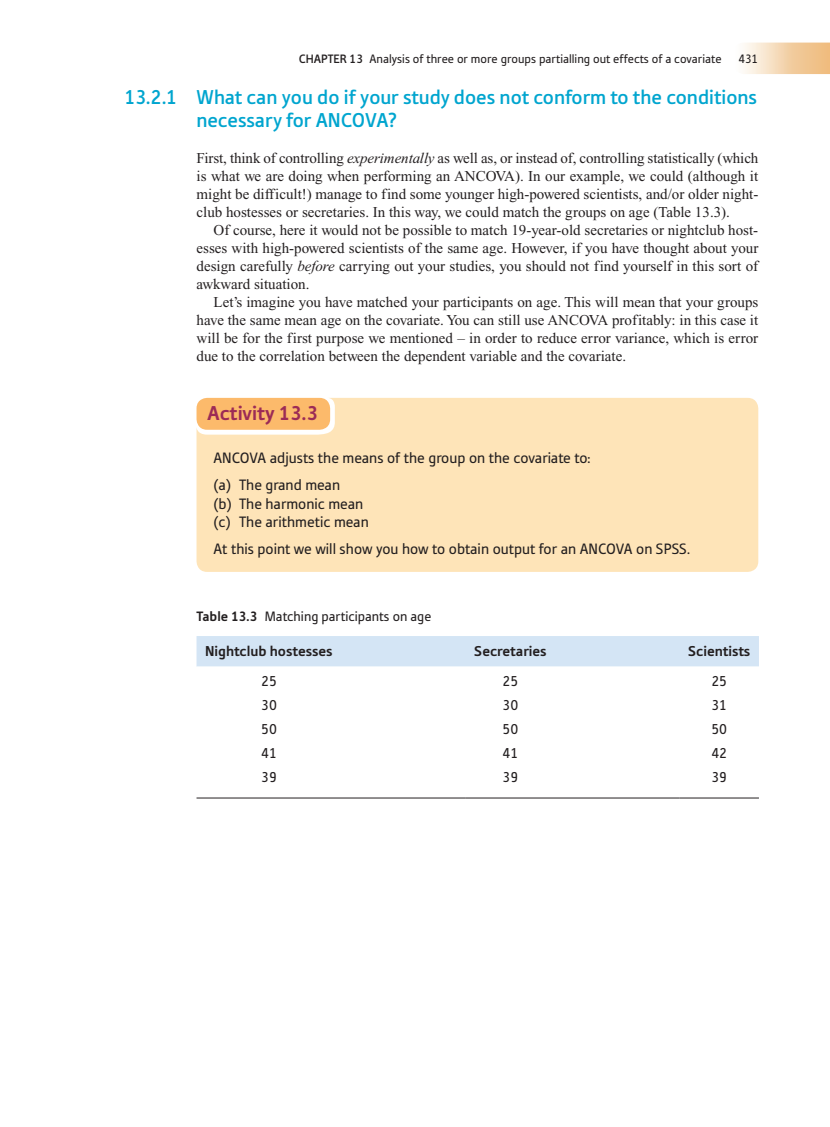
<style>
.page{position:relative;width:830px;height:1127px;background:#fff}
.page>*{position:absolute;margin:0;border:0;box-sizing:border-box;transform-origin:0 0}
.t1{font:500 21px/22.5px "Tabula ITC Pro";color:#00a5cf}
.t2{font:700 21px "Tabula ITC Pro";color:#9c2b56}
.t3{font:15.75px/27.3px "Tabula ITC Pro";color:#231f20}
.t4{font:15px/18px "Times New Roman PS Pro";color:#231f20;text-align:justify}
.t5{font:700 15px "Tabula ITC Pro";color:#231f20}
.t6{font:15px "Tabula ITC Pro";color:#231f20}
.t7{font:14.25px "Tabula ITC Pro";color:#231f20}
.t8{font:12.75px "Tabula ITC Pro";color:#231f20}
.s1{font-weight:500}
.s2{font-style:italic}
.s3{font-weight:700}
</style>
<div class="page">
<svg style="left:744px;top:42px;width:85px;height:32px;background:#f4d6b1"></svg>
<div style="left:196px;top:398px;width:562px;height:174px;background:#fee4b8"></div>
<div style="left:196px;top:398px;width:134px;height:32px;background:#fcba6b;border-radius:11px"></div>
<div style="left:196px;top:636px;width:562px;height:31px;background:#d4e5f5"></div>
<svg style="left:196px;top:797px;width:562px;height:1px"></svg>
<hr style="left:196px;top:798px;width:269px;height:1px;background:#231f20">
<hr style="left:465px;top:798px;width:214px;height:1px;background:#231f20">
<hr style="left:679px;top:798px;width:79px;height:1px;background:#231f20">
<p class="t8" style="left:298px;top:53px;width:424px"><span class="s1">CHAPTER 13</span> Analysis of three or more groups partialling out effects of a covariate</p>
<p class="t8" style="left:738px;top:53px;width:21px">431</p>
<h1 class="t1" style="left:196px;top:88px;width:562px;text-indent:-72px">13.2.1 What can you do if your study does not conform to the conditions necessary for ANCOVA?</h1>
<p class="t4" style="left:196px;top:149px;width:563px">First, think of controlling <span class="s2">experimentally</span> as well as, or instead of, controlling statistically (which is what we are doing when performing an ANCOVA). In our example, we could (although it might be difficult!) manage to find some younger high-powered scientists, and/or older night&shy;club hostesses or secretaries. In this way, we could match the groups on age (Table 13.3).</p>
<p class="t4" style="left:196px;top:221px;width:563px;text-indent:17px">Of course, here it would not be possible to match 19-year-old secretaries or nightclub host&shy;esses with high-powered scientists of the same age. However, if you have thought about your design carefully <span class="s2">before</span> carrying out your studies, you should not find yourself in this sort of awkward situation.</p>
<p class="t4" style="left:196px;top:293px;width:563px;text-indent:17px">Let’s imagine you have matched your participants on age. This will mean that your groups have the same mean age on the covariate. You can still use ANCOVA profitably: in this case it will be for the first purpose we mentioned – in order to reduce error variance, which is error due to the correlation between the dependent variable and the covariate.</p>
<h1 class="t2" style="left:207px;top:405px;width:112px">Activity 13.3</h1>
<p class="t3" style="left:213px;top:445px;width:378px">ANCOVA adjusts the means of the group on the covariate to: (a) The grand mean</p>
<p class="t3" style="left:213px;top:495px;width:157px;line-height:18.5px">(b) The harmonic mean (c) The arithmetic mean</p>
<p class="t3" style="left:213px;top:537px;width:478px">At this point we will show you how to obtain output for an ANCOVA on SPSS.</p>
<p class="t7" style="left:196px;top:611px;width:236px"><span class="s3">Table 13.3</span> Matching participants on age</p>
<p class="t5" style="left:205px;top:645px;width:129px">Nightclub hostesses</p>
<p class="t5" style="left:474px;top:645px;width:74px">Secretaries</p>
<p class="t5" style="left:687px;top:645px;width:64px">Scientists</p>
<p class="t6" style="left:261px;top:676px;width:17px">25</p>
<p class="t6" style="left:502px;top:676px;width:17px">25</p>
<p class="t6" style="left:711px;top:676px;width:17px">25</p>
<p class="t6" style="left:261px;top:699px;width:17px">30</p>
<p class="t6" style="left:502px;top:699px;width:17px">30</p>
<p class="t6" style="left:711px;top:699px;width:17px">31</p>
<p class="t6" style="left:261px;top:723px;width:17px">50</p>
<p class="t6" style="left:502px;top:723px;width:17px">50</p>
<p class="t6" style="left:711px;top:723px;width:17px">50</p>
<p class="t6" style="left:261px;top:747px;width:17px">41</p>
<p class="t6" style="left:502px;top:747px;width:17px">41</p>
<p class="t6" style="left:711px;top:747px;width:17px">42</p>
<p class="t6" style="left:261px;top:771px;width:17px">39</p>
<p class="t6" style="left:502px;top:771px;width:17px">39</p>
<p class="t6" style="left:711px;top:771px;width:17px">39</p>
</div>
